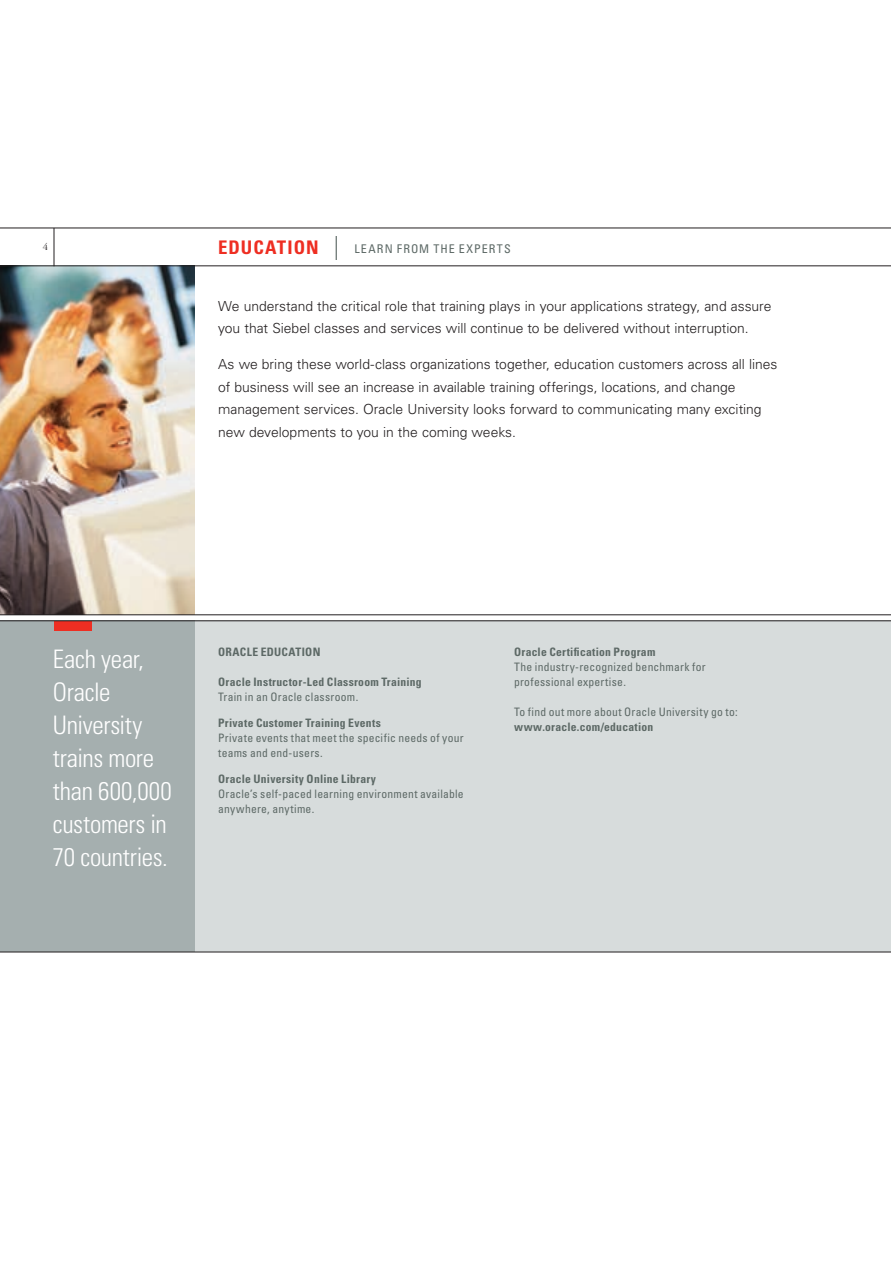
<style>
.page{position:relative;width:891px;height:1269px;background:#fff}
.page>*{position:absolute;margin:0;border:0;box-sizing:border-box;transform-origin:0 0}
.t1{font:300 condensed 25.5px/33px "Univers LT Std";letter-spacing:-.015em;color:#fff}
.t2{font:300 13.8px/22.5px "Univers LT Std";color:#231f20}
.t3{font:condensed 12px "Univers LT Std";letter-spacing:.095em;color:#5d6966}
.t4{font:condensed 11.7px/15px "Univers LT Std";letter-spacing:.02em;color:#5d6966}
.t5{font:700 condensed 11.7px "Univers LT Std";letter-spacing:.02em;color:#5d6966}
.s1{font-weight:700;font-size:18.75px;color:#ee2e22}
.s2{font-weight:300;font-size:24px}
</style>
<div class="page">
<img style="left:0;top:266px;width:194px;height:349px">
<div style="left:194px;top:621px;width:697px;height:331px;background:#d7dcdc"></div>
<div style="left:0;top:621px;width:195px;height:331px;background:#a5afaf"></div>
<hr style="left:0;top:228px;width:891px;height:1px;background:#231f20">
<hr style="left:54px;top:228px;width:1px;height:38px;background:#231f20">
<hr style="left:0;top:265px;width:891px;height:1px;background:#231f20">
<hr style="left:0;top:615px;width:891px;height:1px;background:#231f20">
<div style="left:54px;top:621px;width:38px;height:9px;background:#ee2e22"></div>
<hr style="left:0;top:621px;width:891px;height:1px;background:#231f20">
<hr style="left:0;top:952px;width:891px;height:1px;background:#231f20">
<p class="t3" style="left:218px;top:241px;width:294px"><span class="s1">Education</span> <span class="s2">|</span> LEARN FROM THE EXPERTS</p>
<p class="t2" style="left:218px;top:294px;width:555px">We understand the critical role that training plays in your applications strategy, and assure you that Siebel classes and services will continue to be delivered without interruption.</p>
<p class="t2" style="left:218px;top:353px;width:561px">As we bring these world-class organizations together, education customers across all lines of business will see an increase in available training offerings, locations, and change management services. Oracle University looks forward to communicating many exciting new developments to you in the coming weeks.</p>
<h1 class="t1" style="left:53px;top:642px;width:120px">Each year,<br>Oracle<br>University trains more than 600,000 customers in<br>70 countries.</h1>
<p class="t5" style="left:218px;top:645px;width:51px">ORACLE EDUC</p>
<p class="t5" style="left:288px;top:645px;width:33px">ATIO N</p>
<p class="t5" style="left:218px;top:675px;width:205px">Oracle Instructor-Led Classroom Training</p>
<p class="t4" style="left:218px;top:690px;width:142px">Train in an Oracle classroom.</p>
<p class="t5" style="left:218px;top:716px;width:164px">Private Customer Training Events</p>
<p class="t4" style="left:218px;top:730px;width:247px">Private events that meet the specific needs of your teams and end-users.</p>
<p class="t5" style="left:218px;top:772px;width:159px">Oracle University Online Library</p>
<p class="t4" style="left:218px;top:786px;width:247px">Oracle’s self-paced learning environment available anywhere, anytime.</p>
<p class="t5" style="left:514px;top:645px;width:143px">Oracle Certification Program</p>
<p class="t4" style="left:514px;top:660px;width:193px">The industry-recognized benchmark for professional expertise.</p>
<p class="t4" style="left:514px;top:705px;width:225px">To find out more about Oracle University go to:</p>
<p class="t5" style="left:514px;top:720px;width:141px">www.oracle.com/education</p>
</div>
